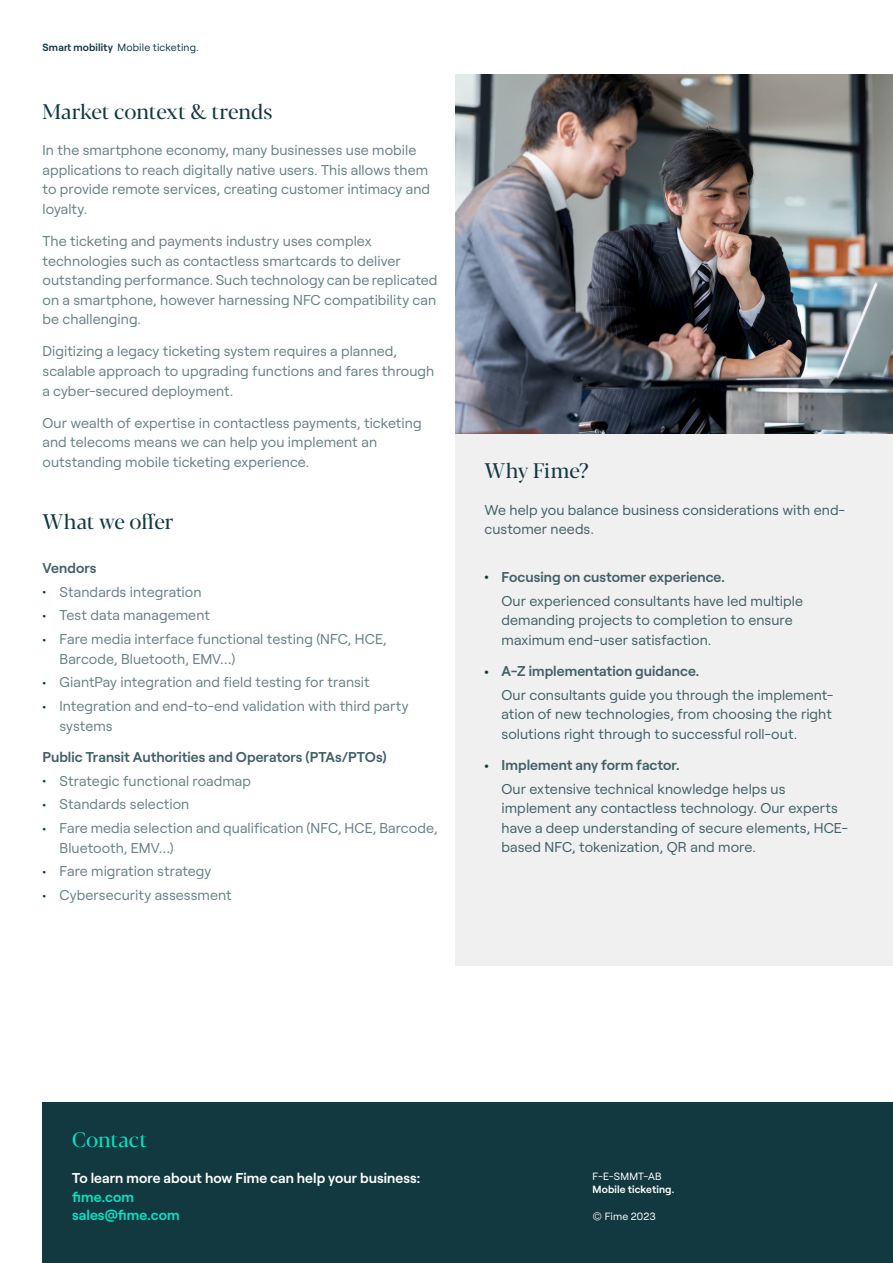
<style>
.page{position:relative;width:893px;height:1263px;background:#fff}
.page>*{position:absolute;margin:0;border:0;box-sizing:border-box;transform-origin:0 0}
.Section_Heading{font:21px "Blacker Pro Dis";letter-spacing:-.005em;color:#123940}
.t1{font:21px "Blacker Pro Dis";color:#00e4c5}
.Bulleted_list{font:14.25px/19.5px "Roobert";letter-spacing:.005em;color:#678185}
.Bulleted_list-2{font:14.25px/19.5px "Roobert";letter-spacing:.005em;color:#416166}
.Bulleted_list-3{font:600 14.25px "Roobert";letter-spacing:.005em;color:#416166}
.t2{font:600 14.25px "Roobert";letter-spacing:.005em;color:#fff}
.t3{font:600 14.25px/18.8px "Roobert";letter-spacing:.005em;color:#00e4c5}
.t4{font:10.5px "Roobert";letter-spacing:.015em;color:#123940}
.t5{font:10.5px "Roobert";letter-spacing:.015em;color:#fff}
.t6{font:600 10.5px "Roobert";letter-spacing:.01em;color:#fff}
.s1{font-weight:600}
.s2{color:#123940}
</style>
<div class="page">
<div style="left:43px;top:1103px;width:850px;height:160px;background:#123940"></div>
<div style="left:455px;top:434px;width:438px;height:531px;background:#f0f0f0"></div>
<img style="left:455px;top:74px;width:438px;height:360px">
<p class="t4" style="left:43px;top:40px;width:158px"><span class="s1">Smart mobility</span> Mobile ticketing.</p>
<p class="Section_Heading" style="left:43px;top:98px;width:231px">Market context &amp; trends</p>
<p class="Bulleted_list" style="left:43px;top:139px;width:389px">In the smartphone economy, many businesses use mobile applications to reach digitally native users. This allows them to provide remote services, creating customer intimacy and loyalty.</p>
<p class="Bulleted_list" style="left:43px;top:230px;width:396px">The ticketing and payments industry uses complex technologies such as contactless smartcards to deliver outstanding performance. Such technology can be replicated on a smartphone, however harnessing NFC compatibility can be challenging.</p>
<p class="Bulleted_list" style="left:43px;top:341px;width:393px">Digitizing a legacy ticketing system requires a planned, scalable approach to upgrading functions and fares through a cyber-secured deployment.</p>
<p class="Bulleted_list" style="left:43px;top:412px;width:381px">Our wealth of expertise in contactless payments, ticketing and telecoms means we can help you implement an outstanding mobile ticketing experience.</p>
<p class="Section_Heading" style="left:43px;top:508px;width:132px">What we offer</p>
<p class="Bulleted_list-3" style="left:43px;top:557px;width:55px">Vendors</p>
<p class="Bulleted_list" style="left:43px;top:581px;width:161px"><span class="s2">•</span> Standards integration</p>
<p class="Bulleted_list" style="left:43px;top:604px;width:169px"><span class="s2">•</span> Test data management</p>
<p class="Bulleted_list" style="left:60px;top:628px;width:329px;text-indent:-17px"><span class="s2">•</span> Fare media interface functional testing (NFC, HCE,<br>Barcode, Bluetooth, EMV…)</p>
<p class="Bulleted_list" style="left:43px;top:671px;width:329px"><span class="s2">•</span> GiantPay integration and field testing for transit</p>
<p class="Bulleted_list" style="left:60px;top:695px;width:351px;text-indent:-17px"><span class="s2">•</span> Integration and end-to-end validation with third party systems</p>
<p class="Bulleted_list-3" style="left:43px;top:746px;width:345px">Public Transit Authorities and Operators (PTAs/PTOs)</p>
<p class="Bulleted_list" style="left:43px;top:770px;width:210px"><span class="s2">•</span> Strategic functional roadmap</p>
<p class="Bulleted_list" style="left:43px;top:793px;width:148px"><span class="s2">•</span> Standards selection</p>
<p class="Bulleted_list" style="left:60px;top:817px;width:379px;text-indent:-17px"><span class="s2">•</span> Fare media selection and qualification (NFC, HCE, Barcode,<br>Bluetooth, EMV…)</p>
<p class="Bulleted_list" style="left:43px;top:860px;width:170px"><span class="s2">•</span> Fare migration strategy</p>
<p class="Bulleted_list" style="left:43px;top:884px;width:191px"><span class="s2">•</span> Cybersecurity assessment</p>
<p class="Section_Heading" style="left:484px;top:457px;width:106px">Why Fime?</p>
<p class="Bulleted_list-2" style="left:484px;top:499px;width:362px">We help you balance business considerations with end&shy;customer needs.</p>
<p class="Bulleted_list-3" style="left:484px;top:566px;width:242px"><span class="s2">•</span> Focusing on customer experience.</p>
<p class="Bulleted_list-2" style="left:501px;top:590px;width:303px">Our experienced consultants have led multiple demanding projects to completion to ensure maximum end-user satisfaction.</p>
<p class="Bulleted_list-3" style="left:484px;top:660px;width:216px"><span class="s2">•</span> A-Z implementation guidance.</p>
<p class="Bulleted_list-2" style="left:501px;top:684px;width:333px;text-align:justify">Our consultants guide you through the implement&shy;ation of new technologies, from choosing the right solutions right through to successful roll-out.</p>
<p class="Bulleted_list-3" style="left:484px;top:754px;width:197px"><span class="s2">•</span> Implement any form factor.</p>
<p class="Bulleted_list-2" style="left:501px;top:778px;width:348px">Our extensive technical knowledge helps us implement any contactless technology. Our experts have a deep understanding of secure elements, HCE&shy;based NFC, tokenization, QR and more.</p>
<h1 class="t1" style="left:72px;top:1126px;width:76px">Contact</h1>
<p class="t2" style="left:72px;top:1167px;width:349px">To learn more about how Fime can help your business:</p>
<p class="t3" style="left:72px;top:1186px;width:109px">fime.com sales@fime.com</p>
<p class="t5" style="left:592px;top:1169px;width:71px">F-E-SMMT-AB</p>
<p class="t6" style="left:592px;top:1181px;width:83px">Mobile ticketing.</p>
<p class="t5" style="left:592px;top:1208px;width:65px">© Fime 2023</p>
</div>
